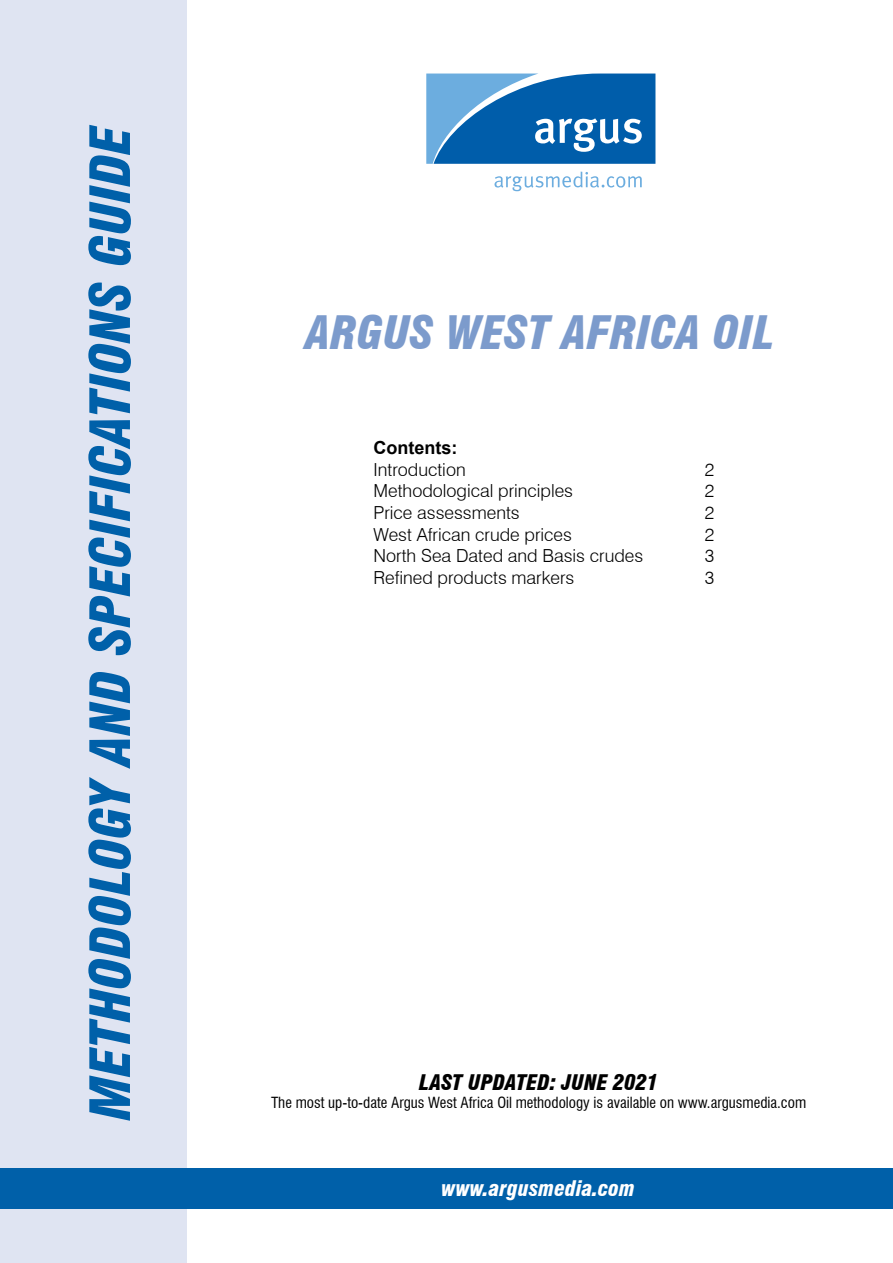
<style>
.page{position:relative;width:893px;height:1263px;background:#fff}
.page>*{position:absolute;margin:0;border:0;box-sizing:border-box;transform-origin:0 0}
.t1{font:italic 900 condensed 54px "Swiss 721 BT";color:#0060a9}
.t2{font:italic 900 condensed 45px "Swiss 721 BT";color:#7c9bcc}
.t3{font:italic 900 condensed 21px "Swiss 721 BT";color:#000}
.t4{font:italic 900 condensed 21px "Swiss 721 BT";color:#fff}
.t5{font:300 18px "Swiss 721 BT";color:#000}
.t6{font:700 18px "Arial";color:#000}
.t7{font:condensed 15px "Swiss 721 BT";color:#000}
</style>
<div class="page">
<div style="left:0;top:0;width:186px;height:1263px;background:#dfe4f2"></div>
<div style="left:0;top:1168px;width:893px;height:41px;background:#0060a9"></div>
<svg style="left:426px;top:74px;width:229px;height:90px;background:#307dbd"></svg>
<svg style="left:494px;top:172px;width:148px;height:19px"></svg>
<h1 class="t1" style="left:78px;top:1120px;width:997px;rotate:-90deg">Methodology and specifications guide</h1>
<h2 class="t2" style="left:306px;top:306px;width:469px">ARGUS west africa oil</h2>
<p class="t6" style="left:373px;top:435px;width:85px">Contents:</p>
<p class="t5" style="left:373px;top:458px;width:94px">Introduction</p>
<p class="t5" style="left:705px;top:458px;width:11px">2</p>
<p class="t5" style="left:373px;top:480px;width:201px">Methodological principles</p>
<p class="t5" style="left:705px;top:480px;width:11px">2</p>
<p class="t5" style="left:373px;top:502px;width:148px">Price assessments</p>
<p class="t5" style="left:705px;top:502px;width:11px">2</p>
<p class="t5" style="left:373px;top:523px;width:200px">West African crude prices</p>
<p class="t5" style="left:705px;top:523px;width:11px">2</p>
<p class="t5" style="left:373px;top:545px;width:271px">North Sea Dated and Basis crudes</p>
<p class="t5" style="left:705px;top:545px;width:11px">3</p>
<p class="t5" style="left:373px;top:566px;width:202px">Refined products markers</p>
<p class="t5" style="left:705px;top:566px;width:11px">3</p>
<p class="t3" style="left:419px;top:1070px;width:241px">Last Updated: jUNE 2021</p>
<p class="t7" style="left:271px;top:1094px;width:537px">The most up-to-date Argus West Africa Oil methodology is available on www.argusmedia.com</p>
<p class="t4" style="left:441px;top:1176px;width:195px">www.argusmedia.com</p>
</div>
